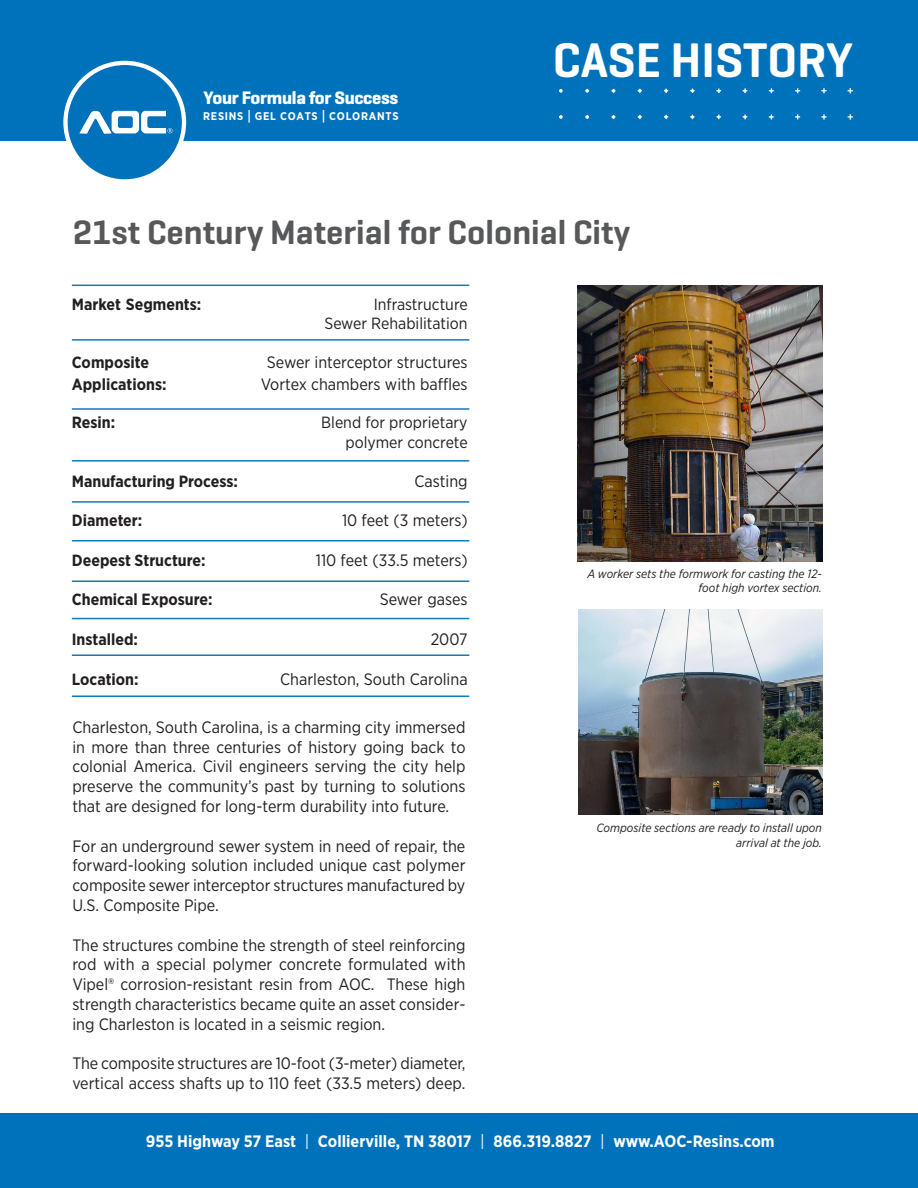
<style>
.page{position:relative;width:918px;height:1188px;background:#fff}
.page>*{position:absolute;margin:0;border:0;box-sizing:border-box;transform-origin:0 0}
.t1{font:600 49.5px "Geogrotesque";color:#fff}
.t2{font:600 34.5px "Geogrotesque";color:#57585a}
.t3{font:700 18.3px "Geogrotesque";letter-spacing:-.015em;color:#fff}
.t4{font:16.5px/19.8px "Gotham Narrow";color:#231f20;text-align:justify}
.t5{font:700 16.5px "Gotham Narrow";color:#fff}
.t6{font:700 16.2px "Gotham Narrow";color:#231f20}
.t7{font:16.2px "Gotham Narrow";color:#231f20}
.t8{font:italic 12px/14.4px "Gotham Narrow";color:#231f20;text-align:right}
.t9{font:700 11.1px "Gotham Narrow";letter-spacing:.065em;color:#fff}
.s1{font-size:13.95px}
.s2{font-weight:400}
</style>
<div class="page">
<div style="left:0;top:1113px;width:918px;height:75px;background:#0072bc"></div>
<div style="left:0;top:0;width:918px;height:141px;background:#0072bc"></div>
<svg style="left:848px;top:88px;width:5px;height:5px"></svg>
<svg style="left:821px;top:88px;width:6px;height:5px"></svg>
<svg style="left:795px;top:88px;width:5px;height:5px"></svg>
<svg style="left:769px;top:88px;width:5px;height:5px"></svg>
<svg style="left:743px;top:88px;width:4px;height:5px"></svg>
<svg style="left:716px;top:88px;width:5px;height:5px"></svg>
<svg style="left:690px;top:89px;width:5px;height:4px"></svg>
<svg style="left:664px;top:89px;width:4px;height:4px"></svg>
<svg style="left:638px;top:89px;width:4px;height:4px"></svg>
<svg style="left:611px;top:89px;width:5px;height:4px"></svg>
<svg style="left:585px;top:89px;width:4px;height:4px"></svg>
<svg style="left:559px;top:89px;width:4px;height:4px"></svg>
<svg style="left:848px;top:114px;width:5px;height:6px"></svg>
<svg style="left:821px;top:114px;width:6px;height:6px"></svg>
<svg style="left:795px;top:114px;width:5px;height:5px"></svg>
<svg style="left:769px;top:114px;width:5px;height:5px"></svg>
<svg style="left:743px;top:115px;width:4px;height:4px"></svg>
<svg style="left:716px;top:115px;width:5px;height:4px"></svg>
<svg style="left:690px;top:115px;width:5px;height:4px"></svg>
<svg style="left:664px;top:115px;width:4px;height:4px"></svg>
<svg style="left:638px;top:115px;width:4px;height:4px"></svg>
<svg style="left:611px;top:115px;width:5px;height:4px"></svg>
<svg style="left:585px;top:115px;width:4px;height:4px"></svg>
<svg style="left:559px;top:115px;width:4px;height:4px"></svg>
<svg style="left:63px;top:61px;width:123px;height:123px;fill:#fff"></svg>
<div style="left:68px;top:65px;width:114px;height:114px;background:#0072bc;border-radius:50%"></div>
<svg style="left:79px;top:111px;width:94px;height:22px"></svg>
<hr style="left:72px;top:501px;width:397px;height:2px;background:#1179be">
<hr style="left:72px;top:460px;width:397px;height:2px;background:#1179be">
<hr style="left:72px;top:339px;width:397px;height:2px;background:#1179be">
<hr style="left:72px;top:285px;width:397px;height:1px;background:#1179be">
<hr style="left:72px;top:618px;width:397px;height:1px;background:#1179be">
<hr style="left:72px;top:408px;width:397px;height:2px;background:#1179be">
<hr style="left:72px;top:696px;width:397px;height:1px;background:#1179be">
<hr style="left:72px;top:654px;width:397px;height:2px;background:#1179be">
<hr style="left:72px;top:580px;width:397px;height:2px;background:#1179be">
<hr style="left:72px;top:540px;width:397px;height:2px;background:#1179be">
<img style="left:578px;top:285px;width:244px;height:276px">
<img style="left:578px;top:609px;width:245px;height:205px">
<p class="t3" style="left:203px;top:86px;width:196px">Your Formula for Success</p>
<p class="t9" style="left:203px;top:109px;width:197px">RESINS <span class="s1">|</span> GEL COATS <span class="s1">|</span> COLORANTS</p>
<h1 class="t1" style="left:553px;top:29px;width:302px">CASE HISTORY</h1>
<p class="t2" style="left:73px;top:211px;width:559px">21st Century Material for Colonial City</p>
<p class="t6" style="left:72px;top:294px;width:131px">Market Segments:</p>
<p class="t7" style="left:374px;top:295px;width:95px">Infrastructure</p>
<p class="t7" style="left:325px;top:314px;width:145px">Sewer Rehabilitation</p>
<p class="t6" style="left:72px;top:352px;width:79px">Composite</p>
<p class="t4" style="left:267px;top:352px;width:202px">Sewer interceptor structures</p>
<p class="t6" style="left:72px;top:374px;width:96px">Applications:</p>
<p class="t4" style="left:261px;top:374px;width:208px">Vortex chambers with baffles</p>
<p class="t6" style="left:72px;top:412px;width:45px">Resin:</p>
<p class="t7" style="left:321px;top:413px;width:148px">Blend for proprietary</p>
<p class="t7" style="left:345px;top:432px;width:124px">polymer concrete</p>
<p class="t6" style="left:72px;top:471px;width:168px">Manufacturing Process:</p>
<p class="t4" style="left:414px;top:471px;width:55px">Casting</p>
<p class="t6" style="left:72px;top:510px;width:72px">Diameter:</p>
<p class="t4" style="left:342px;top:510px;width:127px">10 feet (3 meters)</p>
<p class="t6" style="left:72px;top:550px;width:135px">Deepest Structure:</p>
<p class="t4" style="left:316px;top:550px;width:153px">110 feet (33.5 meters)</p>
<p class="t6" style="left:72px;top:589px;width:142px">Chemical Exposure:</p>
<p class="t4" style="left:380px;top:589px;width:89px">Sewer gases</p>
<p class="t6" style="left:72px;top:629px;width:68px">Installed:</p>
<p class="t4" style="left:431px;top:629px;width:38px">2007</p>
<p class="t6" style="left:72px;top:669px;width:68px">Location:</p>
<p class="t4" style="left:280px;top:669px;width:189px">Charleston, South Carolina</p>
<p class="t4" style="left:72px;top:717px;width:395px">Charleston, South Carolina, is a charming city immersed in more than three centuries of history going back to colonial America. Civil engineers serving the city help preserve the community’s past by turning to solutions that are designed for long-term durability into future.</p>
<p class="t4" style="left:72px;top:836px;width:395px">For an underground sewer system in need of repair, the forward-looking solution included unique cast polymer composite sewer interceptor structures manufactured by U.S. Composite Pipe.</p>
<p class="t4" style="left:72px;top:935px;width:395px">The structures combine the strength of steel reinforcing rod with a special polymer concrete formulated with Vipel® corrosion-resistant resin from AOC. These high strength characteristics became quite an asset consider&shy;ing Charleston is located in a seismic region.</p>
<p class="t4" style="left:72px;top:1053px;width:395px">The composite structures are 10-foot (3-meter) diameter, vertical access shafts up to 110 feet (33.5 meters) deep.</p>
<p class="t8" style="left:587px;top:566px;width:236px">A worker sets the formwork for casting the 12- foot high vortex section.</p>
<p class="t8" style="left:596px;top:821px;width:227px">Composite sections are ready to install upon arrival at the job.</p>
<p class="t5" style="left:146px;top:1131px;width:630px">955 Highway 57 East <span class="s2">|</span> Collierville, TN 38017 <span class="s2">|</span> 866.319.8827 <span class="s2">|</span> www.AOC-Resins.com</p>
</div>
